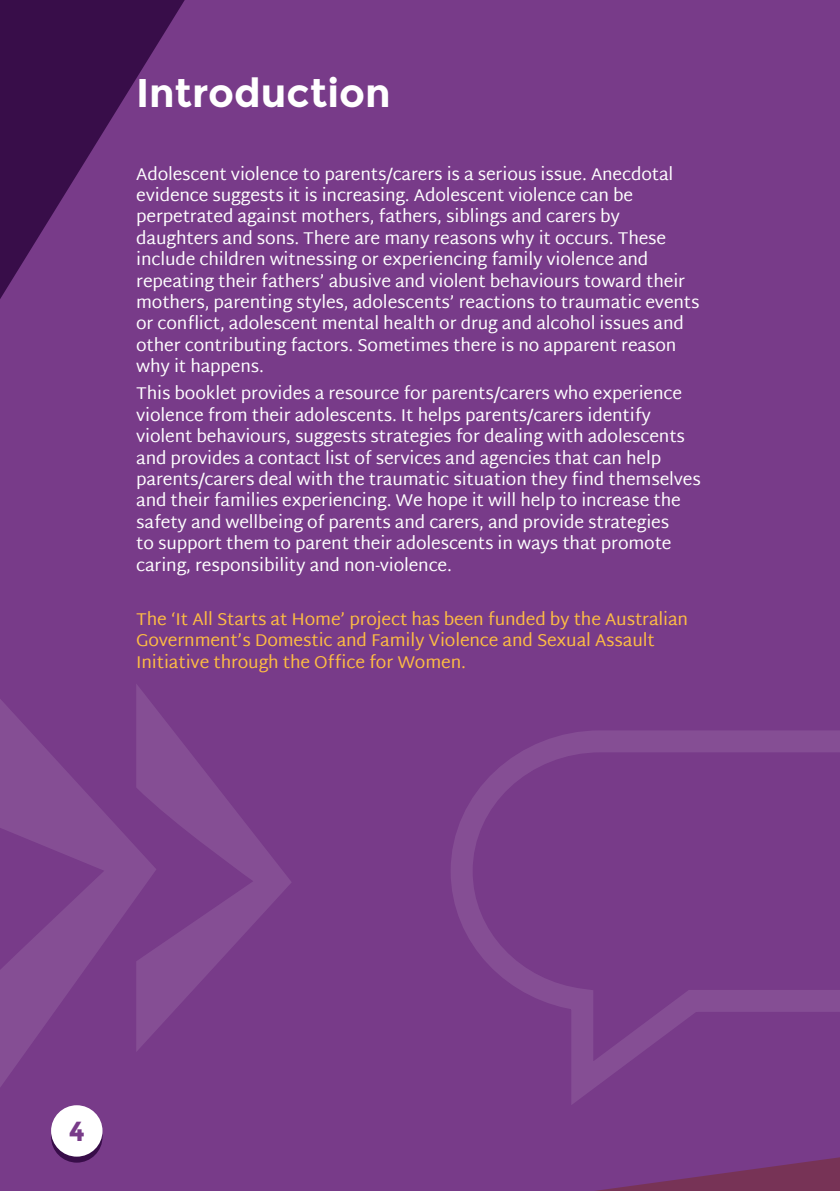
<style>
.page{position:relative;width:840px;height:1191px;background:#fff}
.page>*{position:absolute;margin:0;border:0;box-sizing:border-box;transform-origin:0 0}
.Heading{font:700 40px "Montserrat";color:#fff}
.t1{font:700 27.6px "Montserrat";color:#783b89}
.Body_copy{font:17.4px/21.4px "Martel Sans";letter-spacing:-.01em;color:#fff}
.Body_copy-2{font:17.4px/21.4px "Martel Sans";letter-spacing:-.01em;color:#febd43}
</style>
<div class="page">
<div style="left:0;top:0;width:839px;height:1191px;background:#783b89"></div>
<svg style="left:595px;top:1157px;width:244px;height:34px"></svg>
<svg style="left:0;top:0;width:185px;height:299px"></svg>
<svg style="left:451px;top:730px;width:388px;height:375px"></svg>
<svg style="left:0;top:699px;width:136px;height:464px"></svg>
<svg style="left:136px;top:684px;width:155px;height:367px"></svg>
<p class="Heading" style="left:136px;top:69px;width:256px">Introduction</p>
<p class="Body_copy" style="left:136px;top:163px;width:564px">Adolescent violence to parents/carers is a serious issue. Anecdotal evidence suggests it is increasing. Adolescent violence can be perpetrated against mothers, fathers, siblings and carers by daughters and sons. There are many reasons why it occurs. These include children witnessing or experiencing family violence and repeating their fathers’ abusive and violent behaviours toward their mothers, parenting styles, adolescents’ reactions to traumatic events or conflict, adolescent mental health or drug and alcohol issues and other contributing factors. Sometimes there is no apparent reason why it happens.</p>
<p class="Body_copy" style="left:136px;top:382px;width:566px">This booklet provides a resource for parents/carers who experience violence from their adolescents. It helps parents/carers identify violent behaviours, suggests strategies for dealing with adolescents and provides a contact list of services and agencies that can help parents/carers deal with the traumatic situation they find themselves and their families experiencing. We hope it will help to increase the safety and wellbeing of parents and carers, and provide strategies<br>to support them to parent their adolescents in ways that promote caring, responsibility and non-violence.</p>
<p class="Body_copy-2" style="left:136px;top:608px;width:553px">The ‘It All Starts at Home’ project has been funded by the Australian<br>Government’s Domestic and Family Violence and Sexual Assault<br>Initiative through the Office for Women.</p>
<h2 class="t1" style="left:69px;top:1114px;width:18px">4</h2>
</div>
